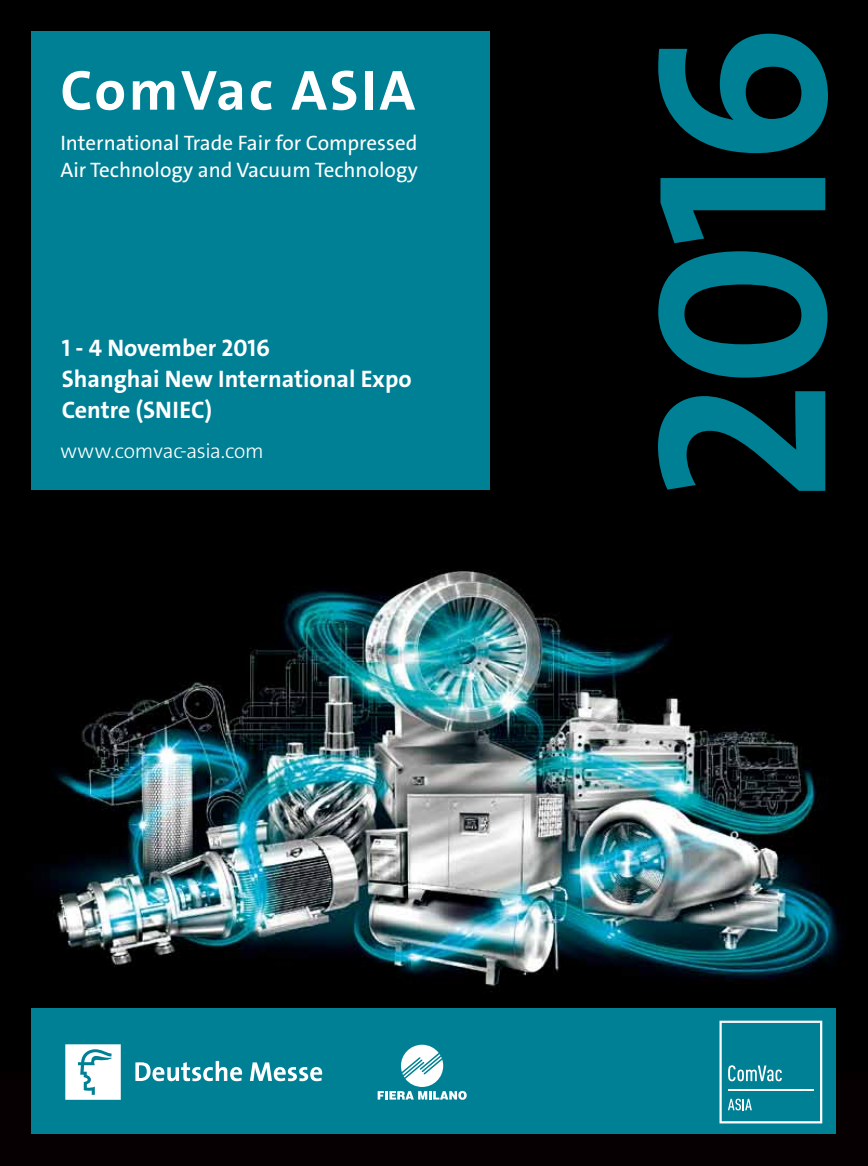
<style>
.page{position:relative;width:868px;height:1166px;background:#fff}
.page>*{position:absolute;margin:0;border:0;box-sizing:border-box;transform-origin:0 0}
.t1{font:244.05px "The Sans LP7 Bld";color:#008095}
.t2{font:57px "The Sans LP7 Bld";letter-spacing:.05em;color:#fff}
.t3{font:24px/31.2px "The Sans LP7 Bld";color:#fff}
.t4{font:21px/27.8px "The Sans LP5 Plain";color:#fff}
.t5{font:21px "The Sans LP3 Lig";letter-spacing:-.01em;color:#fff}
</style>
<div class="page">
<img style="left:0;top:0;width:867px;height:1165px">
<div style="left:31px;top:31px;width:458px;height:458px;background:#008095"></div>
<div style="left:31px;top:1008px;width:804px;height:125px;background:#008095"></div>
<div style="left:719px;top:1020px;width:103px;height:103px;background:#008095;border:2px solid #fff"></div>
<hr style="left:728px;top:1089px;width:85px;height:1px;background:#fff">
<svg style="left:728px;top:1098px;width:23px;height:11px"></svg>
<svg style="left:728px;top:1065px;width:53px;height:15px"></svg>
<svg style="left:135px;top:1060px;width:107px;height:20px"></svg>
<svg style="left:250px;top:1062px;width:72px;height:18px"></svg>
<svg style="left:65px;top:1044px;width:56px;height:55px;background:#ddeef0"></svg>
<svg style="left:377px;top:1044px;width:89px;height:55px"></svg>
<h2 class="t2" style="left:60px;top:54px;width:356px">ComVac ASIA</h2>
<p class="t4" style="left:60px;top:129px;width:359px">International Trade Fair for Compressed<br>Air Technology and Vacuum Technology</p>
<p class="t3" style="left:62px;top:332px;width:351px">1 - 4 November 2016<br>Shanghai New International Expo<br>Centre (SNIEC)</p>
<p class="t5" style="left:60px;top:437px;width:205px">www.comvac-asia.com</p>
<h1 class="t1" style="left:586px;top:503px;width:480px;rotate:-90deg">2016</h1>
</div>
